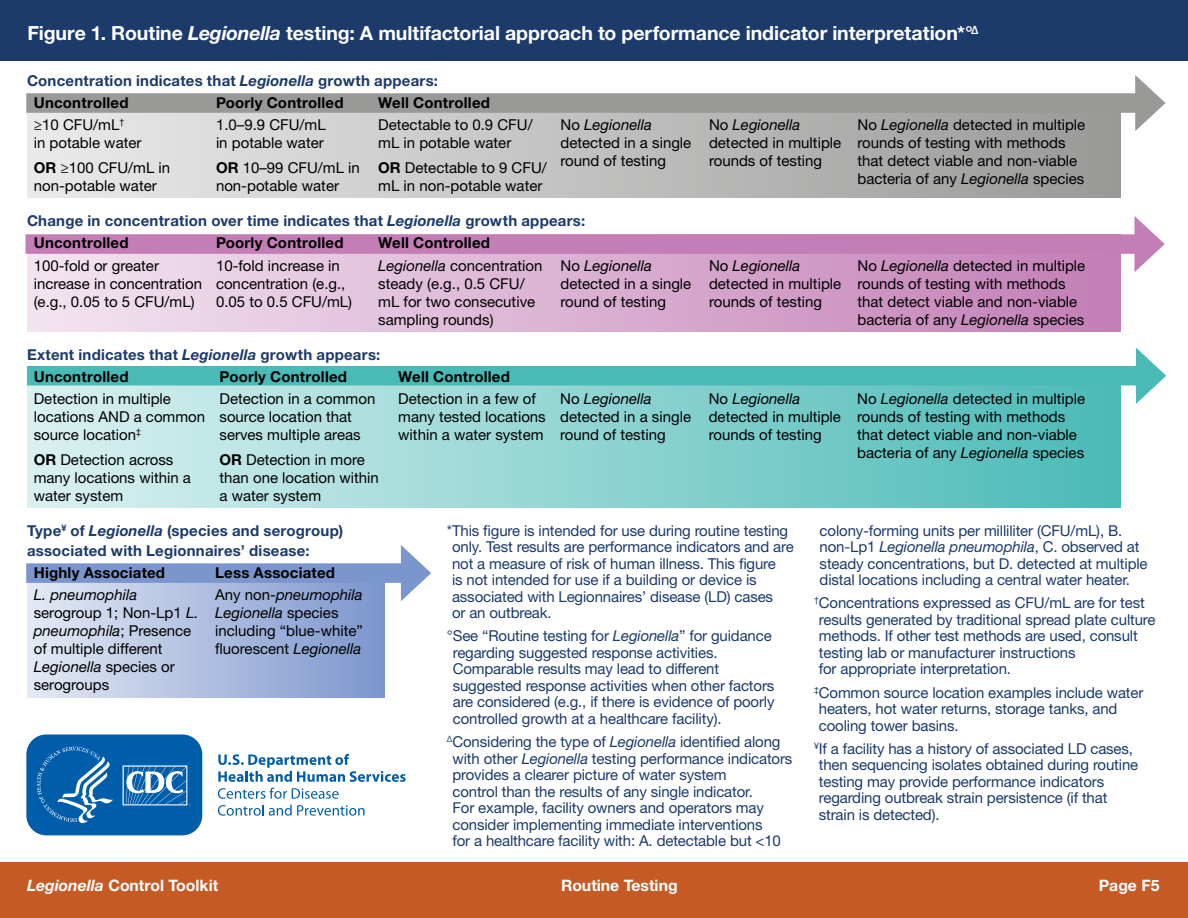
<style>
.page{position:relative;width:1188px;height:918px;background:#fff}
.page>*{position:absolute;margin:0;border:0;box-sizing:border-box;transform-origin:0 0}
.H3_Table_Figure_Titl{font:700 19.5px "Helvetica Neue LT Std";letter-spacing:-.005em;color:#fff}
.t1{font:700 15.75px "Helvetica Neue LT Std";color:#fff}
.P_Info_FL{font:15px/18px "Helvetica Neue LT Std";color:#000}
.Footnote_Info{font:15px/16.5px "Helvetica Neue LT Std";letter-spacing:-.01em;color:#1c3a6a}
.H4{font:700 15px/19.5px "Helvetica Neue LT Std";letter-spacing:.015em;color:#1c3a6a}
.H4_Info{font:700 15px "Helvetica Neue LT Std";letter-spacing:.015em;color:#000}
.s1{font-style:italic}
.s2{font-weight:700}
</style>
<div class="page">
<div style="left:0;top:862px;width:1188px;height:56px;background:#c65a24"></div>
<div style="left:0;top:0;width:1188px;height:61px;background:#1c3a6a"></div>
<svg style="left:218px;top:754px;width:188px;height:28px"></svg>
<svg style="left:218px;top:788px;width:121px;height:11px"></svg>
<svg style="left:218px;top:805px;width:146px;height:11px"></svg>
<svg style="left:26px;top:734px;width:177px;height:102px;background:#2373b5"></svg>
<div style="left:27px;top:94px;width:1093px;height:104px;background:linear-gradient(to right,#eaeaea,#999998)"></div>
<div style="left:27px;top:234px;width:1093px;height:98px;background:linear-gradient(to right,#f3e5f0,#c37eb6)"></div>
<div style="left:27px;top:366px;width:1093px;height:142px;background:linear-gradient(to right,#dbf1f0,#4bbab7)"></div>
<div style="left:27px;top:564px;width:358px;height:134px;background:linear-gradient(to right,#e4e9f5,#7c95cd)"></div>
<div style="left:27px;top:366px;width:1120px;height:19px;background:#4abab7"></div>
<svg style="left:1136px;top:348px;width:30px;height:56px"></svg>
<div style="left:26px;top:234px;width:1120px;height:20px;background:#c37eb6"></div>
<svg style="left:1134px;top:216px;width:31px;height:56px"></svg>
<div style="left:26px;top:93px;width:1121px;height:20px;background:#999998"></div>
<svg style="left:1135px;top:75px;width:31px;height:56px"></svg>
<div style="left:26px;top:563px;width:386px;height:20px;background:#7b95cd"></div>
<svg style="left:401px;top:545px;width:30px;height:56px"></svg>
<h1 class="H3_Table_Figure_Titl" style="left:28px;top:21px;width:953px">Figure 1. Routine <span class="s1">Legionella</span> testing: A multifactorial approach to performance indicator interpretation*°<sup>Δ</sup></h1>
<h2 class="H4" style="left:27px;top:71px;width:413px">Concentration indicates that <span class="s1">Legionella</span> growth appears:</h2>
<h2 class="H4_Info" style="left:34px;top:94px;width:96px">Uncontrolled</h2>
<h2 class="H4_Info" style="left:216px;top:94px;width:129px">Poorly Controlled</h2>
<h2 class="H4_Info" style="left:378px;top:94px;width:113px">Well Controlled</h2>
<p class="P_Info_FL" style="left:34px;top:116px;width:109px">≥10 CFU/mL<sup>†<br></sup>in potable water</p>
<p class="P_Info_FL" style="left:34px;top:159px;width:138px"><span class="s2">OR</span> ≥100 CFU/mL in non-potable water</p>
<p class="P_Info_FL" style="left:216px;top:116px;width:111px">1.0–9.9 CFU/mL in potable water</p>
<p class="P_Info_FL" style="left:216px;top:159px;width:145px"><span class="s2">OR</span> 10–99 CFU/mL in non-potable water</p>
<p class="P_Info_FL" style="left:378px;top:116px;width:156px">Detectable to 0.9 CFU/ mL in potable water</p>
<p class="P_Info_FL" style="left:378px;top:159px;width:170px"><span class="s2">OR</span> Detectable to 9 CFU/ mL in non-potable water</p>
<p class="P_Info_FL" style="left:561px;top:116px;width:132px">No <span class="s1">Legionella </span>detected in a single round of testing</p>
<p class="P_Info_FL" style="left:709px;top:116px;width:134px">No <span class="s1">Legionella </span>detected in multiple rounds of testing</p>
<p class="P_Info_FL" style="left:858px;top:116px;width:229px">No <span class="s1">Legionella</span> detected in multiple rounds of testing with methods that detect viable and non-viable bacteria of any <span class="s1">Legionella</span> species</p>
<h2 class="H4" style="left:27px;top:211px;width:560px">Change in concentration over time indicates that <span class="s1">Legionella</span> growth appears:</h2>
<h2 class="H4_Info" style="left:34px;top:234px;width:96px">Uncontrolled</h2>
<h2 class="H4_Info" style="left:216px;top:234px;width:129px">Poorly Controlled</h2>
<h2 class="H4_Info" style="left:378px;top:234px;width:113px">Well Controlled</h2>
<p class="P_Info_FL" style="left:34px;top:256px;width:170px">100-fold or greater increase in concentration (e.g., 0.05 to 5 CFU/mL)</p>
<p class="P_Info_FL" style="left:216px;top:256px;width:138px">10-fold increase in concentration (e.g.,<br>0.05 to 0.5 CFU/mL)</p>
<p class="P_Info_FL" style="left:378px;top:256px;width:166px"><span class="s1">Legionella</span> concentration steady (e.g., 0.5 CFU/ mL for two consecutive sampling rounds)</p>
<p class="P_Info_FL" style="left:561px;top:256px;width:132px">No <span class="s1">Legionella </span>detected in a single round of testing</p>
<p class="P_Info_FL" style="left:709px;top:256px;width:134px">No <span class="s1">Legionella </span>detected in multiple rounds of testing</p>
<p class="P_Info_FL" style="left:858px;top:256px;width:229px">No <span class="s1">Legionella</span> detected in multiple rounds of testing with methods that detect viable and non-viable bacteria of any <span class="s1">Legionella</span> species</p>
<h2 class="H4" style="left:27px;top:344px;width:355px">Extent indicates that <span class="s1">Legionella</span> growth appears:</h2>
<h2 class="H4_Info" style="left:34px;top:367px;width:96px">Uncontrolled</h2>
<h2 class="H4_Info" style="left:220px;top:367px;width:129px">Poorly Controlled</h2>
<h2 class="H4_Info" style="left:398px;top:367px;width:113px">Well Controlled</h2>
<p class="P_Info_FL" style="left:34px;top:390px;width:173px">Detection in multiple locations AND a common source location<sup>‡</sup></p>
<p class="P_Info_FL" style="left:34px;top:450px;width:159px"><span class="s2">OR</span> Detection across many locations within a water system</p>
<p class="P_Info_FL" style="left:398px;top:390px;width:149px">Detection in a few of many tested locations within a water system</p>
<p class="P_Info_FL" style="left:560px;top:390px;width:132px">No <span class="s1">Legionella </span>detected in a single round of testing</p>
<p class="P_Info_FL" style="left:709px;top:390px;width:134px">No <span class="s1">Legionella </span>detected in multiple rounds of testing</p>
<p class="P_Info_FL" style="left:857px;top:390px;width:229px">No <span class="s1">Legionella</span> detected in multiple rounds of testing with methods that detect viable and non-viable bacteria of any <span class="s1">Legionella</span> species</p>
<p class="P_Info_FL" style="left:220px;top:390px;width:157px">Detection in a common source location that serves multiple areas</p>
<p class="P_Info_FL" style="left:220px;top:450px;width:161px"><span class="s2">OR</span> Detection in more than one location within a water system</p>
<h2 class="H4" style="left:27px;top:521px;width:318px">Type<sup>¥</sup> of <span class="s1">Legionella</span> (species and serogroup) associated with Legionnaires’ disease:</h2>
<h2 class="H4_Info" style="left:34px;top:563px;width:133px">Highly Associated</h2>
<h2 class="H4_Info" style="left:215px;top:563px;width:121px">Less Associated</h2>
<p class="P_Info_FL" style="left:34px;top:586px;width:166px"><span class="s1">L. pneumophila </span>serogroup 1; Non-Lp1 <span class="s1">L. pneumophila</span>; Presence of multiple different<br><span class="s1">Legionella</span> species or serogroups</p>
<p class="P_Info_FL" style="left:215px;top:586px;width:149px">Any non-<span class="s1">pneumophila<br>Legionella</span> species including “blue-white” fluorescent <span class="s1">Legionella</span></p>
<p class="Footnote_Info" style="left:452px;top:522px;width:343px;text-indent:-5px">*This figure is intended for use during routine testing only. Test results are performance indicators and are not a measure of risk of human illness. This figure<br>is not intended for use if a building or device is associated with Legionnaires’ disease (LD) cases<br>or an outbreak.</p>
<p class="Footnote_Info" style="left:453px;top:628px;width:323px;text-indent:-6px">°See “Routine testing for <span class="s1">Legionella</span>” for guidance regarding suggested response activities.<br>Comparable results may lead to different suggested response activities when other factors are considered (e.g., if there is evidence of poorly controlled growth at a healthcare facility).</p>
<p class="Footnote_Info" style="left:453px;top:733px;width:341px;text-indent:-6px"><sup>Δ</sup>Considering the type of <span class="s1">Legionella</span> identified along with other <span class="s1">Legionella</span> testing performance indicators provides a clearer picture of water system<br>control than the results of any single indicator.<br>For example, facility owners and operators may consider implementing immediate interventions<br>for a healthcare facility with: A. detectable but &lt;10</p>
<p class="Footnote_Info" style="left:820px;top:522px;width:330px">colony-forming units per milliliter (CFU/mL), B. non-Lp1 <span class="s1">Legionella pneumophila</span>, C. observed at steady concentrations, but D. detected at multiple distal locations including a central water heater.</p>
<p class="Footnote_Info" style="left:819px;top:595px;width:338px;text-indent:-5px"><sup>†</sup>Concentrations expressed as CFU/mL are for test results generated by traditional spread plate culture methods. If other test methods are used, consult testing lab or manufacturer instructions<br>for appropriate interpretation.</p>
<p class="Footnote_Info" style="left:819px;top:684px;width:326px;text-indent:-5px"><sup>‡</sup>Common source location examples include water heaters, hot water returns, storage tanks, and cooling tower basins.</p>
<p class="Footnote_Info" style="left:819px;top:740px;width:321px;text-indent:-5px"><sup>¥</sup>If a facility has a history of associated LD cases, then sequencing isolates obtained during routine testing may provide performance indicators regarding outbreak strain persistence (if that strain is detected).</p>
<p class="t1" style="left:27px;top:876px;width:193px"><span class="s1">Legionella</span> Control Toolkit</p>
<p class="t1" style="left:561px;top:876px;width:118px">Routine Testing</p>
<p class="t1" style="left:1099px;top:876px;width:62px">Page F5</p>
</div>
